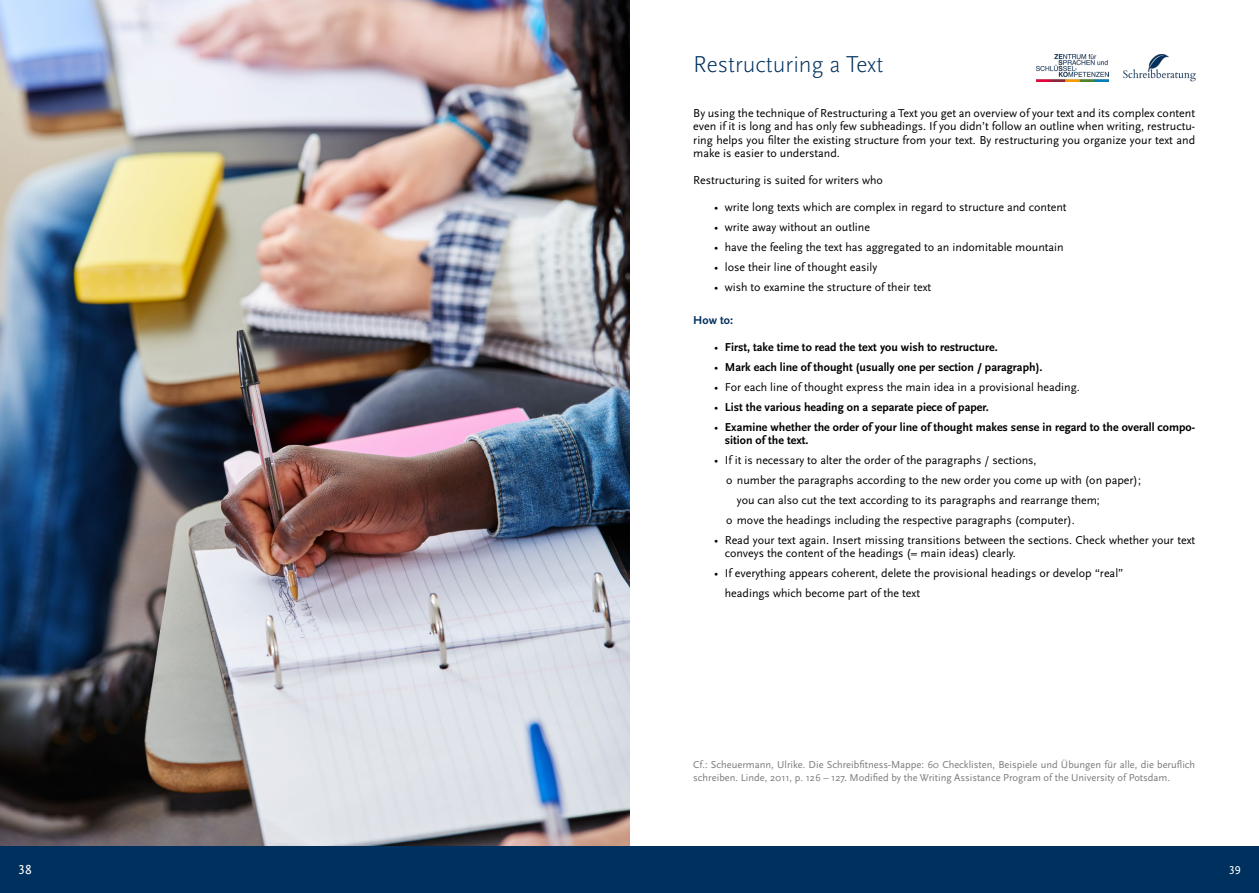
<style>
.page{position:relative;width:1259px;height:893px;background:#fff}
.page>*{position:absolute;margin:0;border:0;box-sizing:border-box;transform-origin:0 0}
.t1{font:300 24px "Scala Sans Pro";color:#00305d}
.t2{font:13.5px "Scala Sans Pro";color:#fff}
.t3{font:12px/13.5px "Scala Sans Pro";color:#000}
.t4{font:700 12px/13.5px "Scala Sans Pro";color:#000}
.t5{font:700 12px "Scala Sans Pro";color:#00305d}
.t6{font:12px "Scala Sans Pro";color:#fff}
.t7{font:10.5px/13.5px "Scala Sans Pro";color:#7c7b7b}
.s1{font-weight:400}
</style>
<div class="page">
<img style="left:0;top:0;width:629px;height:846px">
<div style="left:0;top:846px;width:1259px;height:47px;background:#00305d"></div>
<img style="left:1036px;top:54px;width:72px;height:28px">
<img style="left:1123px;top:54px;width:72px;height:27px">
<h1 class="t1" style="left:693px;top:50px;width:192px">Restructuring a Text</h1>
<p class="t3" style="left:693px;top:106px;width:503px;text-align:justify">By using the technique of Restructuring a Text you get an overview of your text and its complex content even if it is long and has only few subheadings. If you didn’t follow an outline when writing, restructu&shy;ring helps you filter the existing structure from your text. By restructuring you organize your text and make is easier to understand.</p>
<p class="t3" style="left:693px;top:174px;width:191px">Restructuring is suited for writers who</p>
<p class="t3" style="left:714px;top:201px;width:354px">• write long texts which are complex in regard to structure and content</p>
<p class="t3" style="left:714px;top:221px;width:157px">• write away without an outline</p>
<p class="t3" style="left:714px;top:240px;width:351px">• have the feeling the text has aggregated to an indomitable mountain</p>
<p class="t3" style="left:714px;top:260px;width:164px">• lose their line of thought easily</p>
<p class="t3" style="left:714px;top:280px;width:218px">• wish to examine the structure of their text</p>
<p class="t5" style="left:693px;top:313px;width:41px">How to:</p>
<p class="t4" style="left:714px;top:341px;width:285px"><span class="s1">•</span> First, take time to read the text you wish to restructure.</p>
<p class="t4" style="left:714px;top:361px;width:330px"><span class="s1">•</span> Mark each line of thought (usually one per section / paragraph).</p>
<p class="t3" style="left:714px;top:380px;width:367px">• For each line of thought express the main idea in a provisional heading.</p>
<p class="t4" style="left:714px;top:400px;width:276px"><span class="s1">•</span> List the various heading on a separate piece of paper.</p>
<p class="t4" style="left:725px;top:420px;width:472px;text-indent:-10px"><span class="s1">•</span> Examine whether the order of your line of thought makes sense in regard to the overall compo&shy;sition of the text.</p>
<p class="t3" style="left:714px;top:453px;width:324px">• If it is necessary to alter the order of the paragraphs / sections,</p>
<p class="t3" style="left:726px;top:473px;width:416px">o number the paragraphs according to the new order you come up with (on paper);</p>
<p class="t3" style="left:737px;top:493px;width:365px">you can also cut the text according to its paragraphs and rearrange them;</p>
<p class="t3" style="left:726px;top:513px;width:350px">o move the headings including the respective paragraphs (computer).</p>
<p class="t3" style="left:725px;top:533px;width:472px;text-indent:-10px">• Read your text again. Insert missing transitions between the sections. Check whether your text conveys the content of the headings (= main ideas) clearly.</p>
<p class="t3" style="left:725px;top:563px;width:400px;line-height:20px;text-indent:-10px">• If everything appears coherent, delete the provisional headings or develop “real” headings which become part of the text</p>
<p class="t7" style="left:693px;top:757px;width:503px">Cf.: Scheuermann, Ulrike. Die Schreibfitness-Mappe: 60 Checklisten, Beispiele und Übungen für alle, die beruflich schreiben. Linde, 2011, p. 126 – 127. Modified by the Writing Assistance Program of the University of Potsdam.</p>
<p class="t2" style="left:18px;top:862px;width:15px">38</p>
<p class="t6" style="left:1228px;top:864px;width:13px">39</p>
</div>
